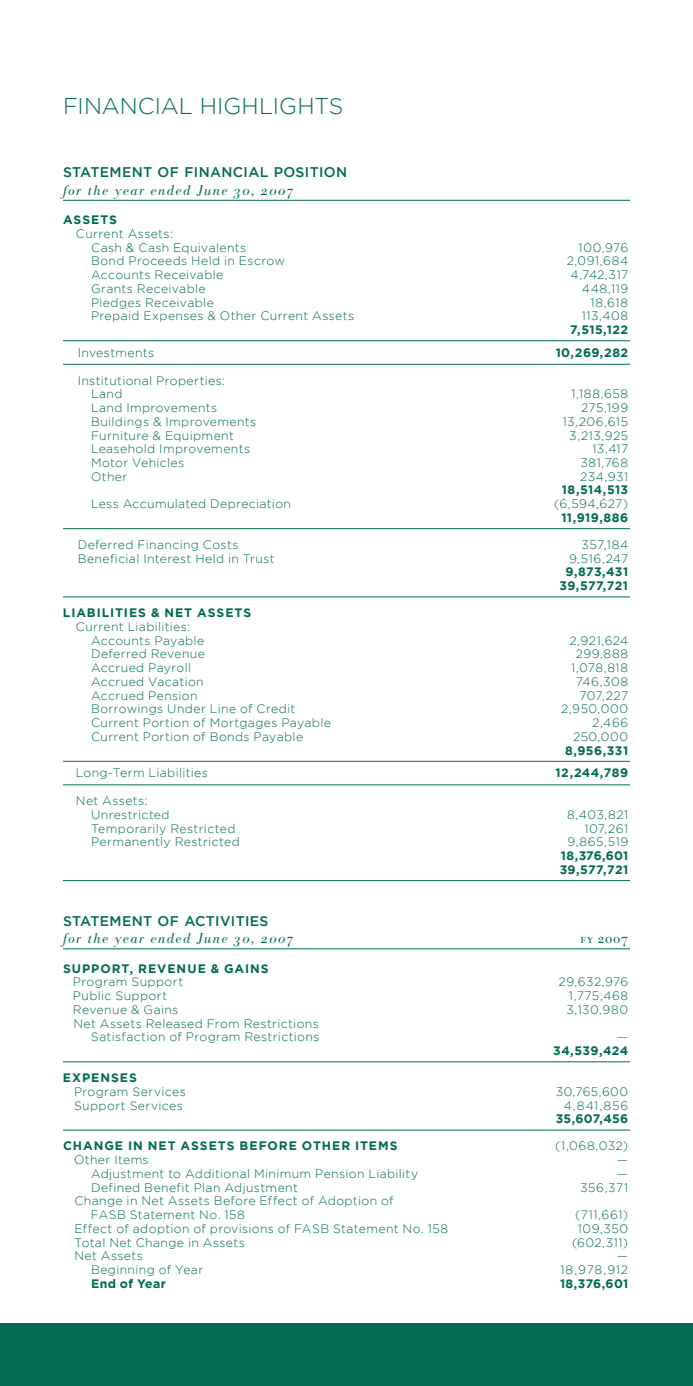
<style>
.page{position:relative;width:693px;height:1386px;background:#fff}
.page>*{position:absolute;margin:0;border:0;box-sizing:border-box;transform-origin:0 0}
.t1{font:300 22.75px "Gotham";letter-spacing:.005em;color:#006a52}
.t2{font:14px "Bodoni BE Light Italic Os F";letter-spacing:.1em;color:#006a52}
.t3{font:500 14px "Gotham";letter-spacing:.025em;color:#006a52}
.t4{font:14px "Bodoni BE Light SC";letter-spacing:.055em;color:#006a52}
.t5{font:300 12.25px/13.7px "Gotham";letter-spacing:.03em;color:#006a52}
.t6{font:700 12.25px/13.7px "Gotham";letter-spacing:.03em;color:#006a52;text-align:center}
</style>
<div class="page">
<div style="left:0;top:1323px;width:693px;height:63px;background:#006a52"></div>
<hr style="left:63px;top:200px;width:567px;height:1px;background:#006a52">
<hr style="left:63px;top:340px;width:567px;height:1px;background:#006a52">
<hr style="left:63px;top:364px;width:567px;height:1px;background:#006a52">
<hr style="left:63px;top:528px;width:567px;height:1px;background:#006a52">
<hr style="left:63px;top:596px;width:567px;height:1px;background:#006a52">
<hr style="left:63px;top:761px;width:567px;height:1px;background:#006a52">
<hr style="left:63px;top:784px;width:567px;height:1px;background:#006a52">
<hr style="left:63px;top:880px;width:567px;height:1px;background:#006a52">
<hr style="left:63px;top:948px;width:567px;height:1px;background:#006a52">
<hr style="left:63px;top:1061px;width:567px;height:1px;background:#006a52">
<hr style="left:63px;top:1130px;width:567px;height:1px;background:#006a52">
<h1 class="t1" style="left:63px;top:94px;width:282px">FINANCIAL HIGHLIGHTS</h1>
<p class="t3" style="left:63px;top:164px;width:148px">STATEMENT OF FINAN</p>
<p class="t3" style="left:233px;top:164px;width:103px">CIAL POSITION</p>
<p class="t2" style="left:63px;top:182px;width:232px">for the year ended June 30, 2007</p>
<p class="t6" style="left:63px;top:213px;width:21px">ASSETS</p>
<p class="t5" style="left:91px;top:227px;width:157px;text-indent:-15px">Current Assets:<br>Cash &amp; Cash Equivalents</p>
<p class="t5" style="left:579px;top:240px;width:51px">100,976</p>
<p class="t5" style="left:91px;top:254px;width:195px">Bond Proceeds Held in Escrow</p>
<p class="t5" style="left:567px;top:254px;width:63px">2,091,684</p>
<p class="t5" style="left:91px;top:268px;width:134px">Accounts Receivable</p>
<p class="t5" style="left:571px;top:268px;width:59px">4,742,317</p>
<p class="t5" style="left:91px;top:281px;width:116px">Grants Receivable</p>
<p class="t5" style="left:582px;top:281px;width:48px">448,119</p>
<p class="t5" style="left:91px;top:295px;width:124px">Pledges Receivable</p>
<p class="t5" style="left:591px;top:295px;width:39px">18,618</p>
<p class="t5" style="left:91px;top:309px;width:265px">Prepaid Expenses &amp; Other Current Assets</p>
<p class="t5" style="left:582px;top:309px;width:48px">113,408</p>
<p class="t6" style="left:570px;top:323px;width:60px">7,515,122</p>
<p class="t5" style="left:78px;top:345px;width:78px">Investments</p>
<p class="t6" style="left:556px;top:345px;width:74px">10,269,282</p>
<p class="t5" style="left:91px;top:373px;width:136px;text-indent:-13px">Institutional Properties:<br>Land</p>
<p class="t5" style="left:571px;top:387px;width:58px">1,188,658</p>
<p class="t5" style="left:91px;top:401px;width:128px">Land Improvements</p>
<p class="t5" style="left:581px;top:401px;width:49px">275,199</p>
<p class="t5" style="left:91px;top:414px;width:167px">Buildings &amp; Improvements</p>
<p class="t5" style="left:563px;top:414px;width:67px">13,206,615</p>
<p class="t5" style="left:91px;top:428px;width:144px">Furniture &amp; Equipment</p>
<p class="t5" style="left:569px;top:428px;width:60px">3,213,925</p>
<p class="t5" style="left:91px;top:442px;width:161px">Leasehold Improvements</p>
<p class="t5" style="left:592px;top:442px;width:37px">13,417</p>
<p class="t5" style="left:91px;top:456px;width:95px">Motor Vehicles</p>
<p class="t5" style="left:581px;top:456px;width:49px">381,768</p>
<p class="t5" style="left:91px;top:469px;width:38px">Other</p>
<p class="t5" style="left:580px;top:469px;width:50px">234,931</p>
<p class="t6" style="left:562px;top:483px;width:68px">18,514,513</p>
<p class="t5" style="left:91px;top:497px;width:202px">Less Accumulated Depreciation</p>
<p class="t5" style="left:554px;top:497px;width:75px">(6,594,627)</p>
<p class="t6" style="left:561px;top:510px;width:68px">11,919,886</p>
<p class="t5" style="left:78px;top:538px;width:162px">Deferred Financing Costs</p>
<p class="t5" style="left:582px;top:538px;width:48px">357,184</p>
<p class="t5" style="left:78px;top:551px;width:199px">Beneficial Interest Held in Trust</p>
<p class="t5" style="left:569px;top:551px;width:61px">9,516,247</p>
<p class="t6" style="left:560px;top:565px;width:70px">9,873,431<br>39,577,721</p>
<p class="t6" style="left:63px;top:606px;width:56px">LIABI LITIES</p>
<p class="t6" style="left:151px;top:606px;width:24px">&amp; NET</p>
<p class="t6" style="left:197px;top:606px;width:21px">ASSETS</p>
<p class="t5" style="left:91px;top:620px;width:115px;text-indent:-15px">Current Liabilities:<br>Accounts Payable</p>
<p class="t5" style="left:569px;top:633px;width:60px">2,921,624</p>
<p class="t5" style="left:91px;top:647px;width:115px">Deferred Revenue</p>
<p class="t5" style="left:576px;top:647px;width:54px">299,888</p>
<p class="t5" style="left:91px;top:661px;width:102px">Accrued Payroll</p>
<p class="t5" style="left:571px;top:661px;width:58px">1,078,818</p>
<p class="t5" style="left:91px;top:675px;width:114px">Accrued Vacation</p>
<p class="t5" style="left:576px;top:675px;width:54px">746,308</p>
<p class="t5" style="left:91px;top:688px;width:108px">Accrued Pension</p>
<p class="t5" style="left:580px;top:688px;width:50px">707,227</p>
<p class="t5" style="left:91px;top:702px;width:206px">Borrowings Under Line of Credit</p>
<p class="t5" style="left:561px;top:702px;width:69px">2,950,000</p>
<p class="t5" style="left:91px;top:716px;width:242px">Current Portion of Mortgages Payable</p>
<p class="t5" style="left:592px;top:716px;width:37px">2,466</p>
<p class="t5" style="left:91px;top:730px;width:214px">Current Portion of Bonds Payable</p>
<p class="t5" style="left:573px;top:730px;width:57px">250,000</p>
<p class="t6" style="left:565px;top:743px;width:65px">8,956,331</p>
<p class="t5" style="left:76px;top:766px;width:133px">Long-Term Liabilities</p>
<p class="t6" style="left:556px;top:766px;width:74px">12,244,789</p>
<p class="t5" style="left:91px;top:794px;width:80px;text-indent:-15px">Net Assets:<br>Unrestricted</p>
<p class="t5" style="left:567px;top:808px;width:63px">8,403,821</p>
<p class="t5" style="left:91px;top:821px;width:146px">Temporarily Restricted</p>
<p class="t5" style="left:584px;top:821px;width:45px">107,261</p>
<p class="t5" style="left:91px;top:835px;width:150px">Permanently Restricted</p>
<p class="t5" style="left:568px;top:835px;width:62px">9,865,519</p>
<p class="t6" style="left:560px;top:849px;width:70px;text-align:left">18,376,601<br>39,577,721</p>
<p class="t3" style="left:63px;top:913px;width:207px">STATEMENT OF ACTIVITIES</p>
<p class="t2" style="left:63px;top:930px;width:232px">for the year ended June 30, 2007</p>
<p class="t4" style="left:580px;top:930px;width:50px">fy 2007</p>
<p class="t6" style="left:63px;top:961px;width:48px">SU PPORT</p>
<p class="t6" style="left:130px;top:961px;width:19px">, REVENUE</p>
<p class="t6" style="left:211px;top:961px;width:43px">&amp; GAINS</p>
<p class="t5" style="left:73px;top:975px;width:112px">Program Support</p>
<p class="t5" style="left:559px;top:975px;width:71px">29,632,976</p>
<p class="t5" style="left:73px;top:989px;width:96px">Public Support</p>
<p class="t5" style="left:569px;top:989px;width:61px">1,775,468</p>
<p class="t5" style="left:73px;top:1003px;width:107px">Revenue &amp; Gains</p>
<p class="t5" style="left:566px;top:1003px;width:63px">3,130,980</p>
<p class="t5" style="left:73px;top:1016px;width:248px;text-align:right">Net Assets Released From Restrictions<br>Satisfaction of Program Restrictions</p>
<p class="t5" style="left:617px;top:1030px;width:13px">—</p>
<p class="t6" style="left:553px;top:1044px;width:77px">34,539,424</p>
<p class="t6" style="left:63px;top:1071px;width:39px">EXPENSES</p>
<p class="t5" style="left:74px;top:1085px;width:113px">Program Services</p>
<p class="t5" style="left:556px;top:1085px;width:74px">30,765,600</p>
<p class="t5" style="left:74px;top:1098px;width:110px">Support Services</p>
<p class="t5" style="left:564px;top:1098px;width:66px">4,841,856</p>
<p class="t6" style="left:556px;top:1112px;width:74px">35,607,456</p>
<p class="t6" style="left:63px;top:1139px;width:41px">CHANGE</p>
<p class="t6" style="left:128px;top:1139px;width:30px">IN NET</p>
<p class="t6" style="left:181px;top:1139px;width:21px">ASSETS</p>
<p class="t6" style="left:240px;top:1139px;width:39px">BEFORE</p>
<p class="t6" style="left:302px;top:1139px;width:11px">OTHER</p>
<p class="t6" style="left:355px;top:1139px;width:8px">ITE</p>
<p class="t6" style="left:378px;top:1139px;width:17px">MS</p>
<p class="t5" style="left:555px;top:1139px;width:74px">(1,068,032)</p>
<p class="t5" style="left:74px;top:1153px;width:76px">Other Items</p>
<p class="t5" style="left:617px;top:1153px;width:13px">—</p>
<p class="t5" style="left:91px;top:1167px;width:329px">Adjustment to Additional Minimum Pension Liability</p>
<p class="t5" style="left:617px;top:1167px;width:13px">—</p>
<p class="t5" style="left:91px;top:1180px;width:208px">Defined Benefit Plan Adjustment</p>
<p class="t5" style="left:580px;top:1180px;width:49px">356,371</p>
<p class="t5" style="left:91px;top:1194px;width:304px;text-indent:-17px">Change in Net Assets Before Effect of Adoption of<br>FASB Statement No. 158</p>
<p class="t5" style="left:575px;top:1208px;width:55px">(711,661)</p>
<p class="t5" style="left:74px;top:1221px;width:375px">Effect of adoption of provisions of FASB Statement No. 158</p>
<p class="t5" style="left:578px;top:1221px;width:52px">109,350</p>
<p class="t5" style="left:74px;top:1235px;width:172px">Total Net Change in Assets</p>
<p class="t5" style="left:572px;top:1235px;width:58px">(602,311)</p>
<p class="t5" style="left:74px;top:1249px;width:70px">Net Assets</p>
<p class="t5" style="left:617px;top:1249px;width:13px">—</p>
<p class="t5" style="left:91px;top:1263px;width:114px">Beginning of Year</p>
<p class="t5" style="left:560px;top:1263px;width:69px">18,978,912</p>
<p class="t6" style="left:63px;top:1276px;width:19px">E</p>
<p class="t6" style="left:100px;top:1276px;width:68px">nd of Year</p>
<p class="t6" style="left:560px;top:1276px;width:70px">18,376,601</p>
</div>
